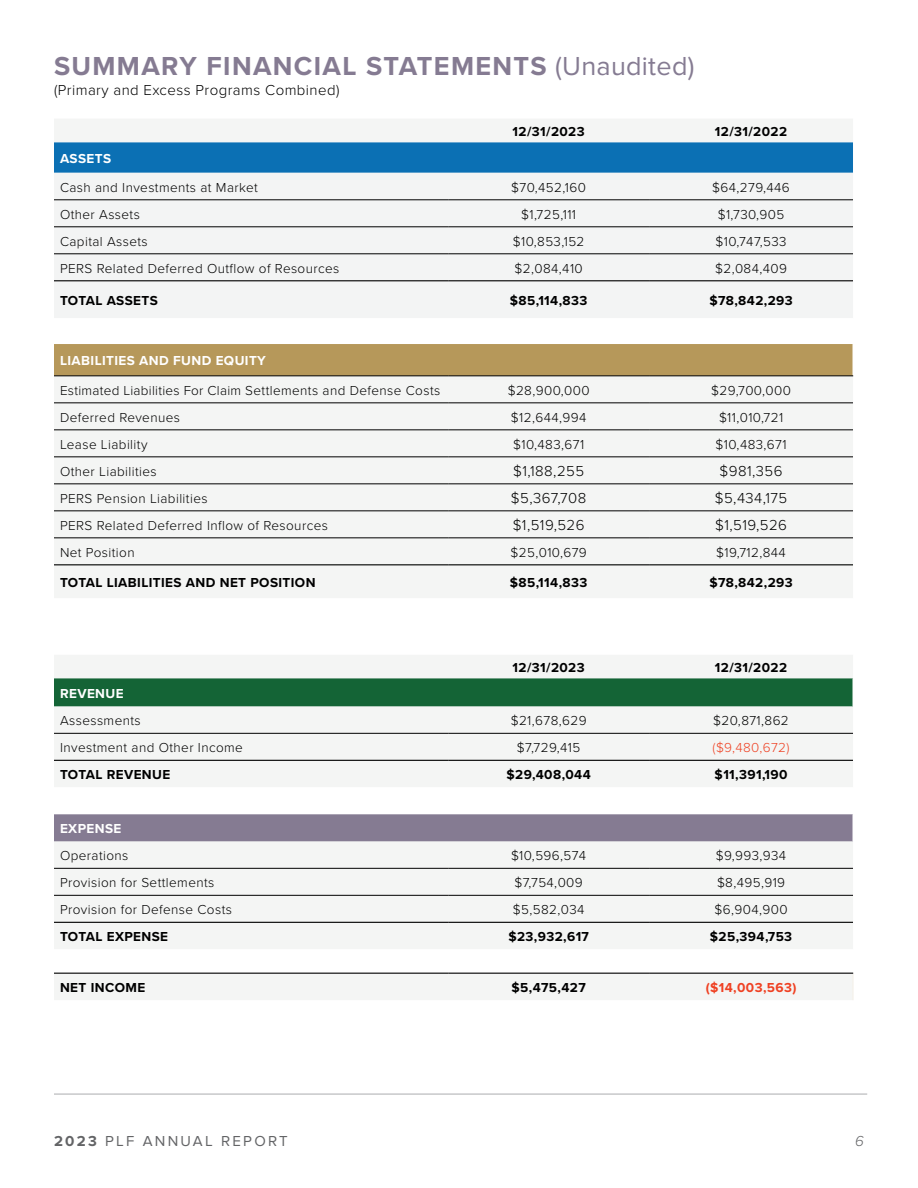
<style>
.page{position:relative;width:918px;height:1188px;background:#fff}
.page>*{position:absolute;margin:0;border:0;box-sizing:border-box;transform-origin:0 0}
.t1{font:700 27px "Proxima Nova";letter-spacing:.05em;color:#857b92}
.t2{font:300 15px "Proxima Nova";letter-spacing:.03em;color:#000}
.t3{font:15px "Proxima Nova";letter-spacing:.15em;color:#636466}
.t4{font:italic 300 15px "Proxima Nova";color:#636466}
.t5{font:300 13.5px "Proxima Nova";letter-spacing:.03em;color:#000}
.t6{font:700 13.5px "Proxima Nova";letter-spacing:.03em;color:#000}
.t7{font:700 13.5px "Proxima Nova";letter-spacing:.03em;color:#fff}
.t8{font:700 13.5px "Proxima Nova";letter-spacing:.03em;color:#ef4123}
.t9{font:300 13.5px "Proxima Nova";letter-spacing:.03em;color:#ef4123}
.s1{font-weight:400}
.s2{font-weight:700}
</style>
<div class="page">
<hr style="left:54px;top:1093px;width:813px;height:2px;background:#c7c8ca">
<div style="left:54px;top:119px;width:799px;height:881px;background:#f4f5f4"></div>
<div style="left:54px;top:142px;width:799px;height:31px;background:#0b70b4"></div>
<div style="left:54px;top:173px;width:799px;height:145px;background:#f3f4f4"></div>
<svg style="left:54px;top:318px;width:799px;height:655px;fill:#f4f5f4"></svg>
<div style="left:54px;top:344px;width:799px;height:32px;background:#b6985a"></div>
<div style="left:54px;top:678px;width:799px;height:28px;background:#146436"></div>
<div style="left:54px;top:814px;width:799px;height:27px;background:#857b92"></div>
<svg style="left:853px;top:974px;width:1px;height:26px"></svg>
<hr style="left:54px;top:200px;width:394px;height:1px;background:#000">
<hr style="left:448px;top:200px;width:201px;height:1px;background:#000">
<hr style="left:649px;top:200px;width:204px;height:1px;background:#000">
<hr style="left:54px;top:227px;width:394px;height:1px;background:#000">
<hr style="left:448px;top:227px;width:201px;height:1px;background:#000">
<hr style="left:649px;top:227px;width:204px;height:1px;background:#000">
<hr style="left:54px;top:254px;width:394px;height:1px;background:#000">
<hr style="left:448px;top:254px;width:201px;height:1px;background:#000">
<hr style="left:649px;top:254px;width:204px;height:1px;background:#000">
<hr style="left:54px;top:280px;width:394px;height:1px;background:#000">
<hr style="left:448px;top:280px;width:201px;height:1px;background:#000">
<hr style="left:649px;top:280px;width:204px;height:1px;background:#000">
<hr style="left:54px;top:376px;width:394px;height:1px;background:#000">
<hr style="left:448px;top:376px;width:201px;height:1px;background:#000">
<hr style="left:649px;top:376px;width:204px;height:1px;background:#000">
<hr style="left:54px;top:403px;width:394px;height:1px;background:#000">
<hr style="left:448px;top:403px;width:201px;height:1px;background:#000">
<hr style="left:649px;top:403px;width:204px;height:1px;background:#000">
<hr style="left:54px;top:430px;width:394px;height:1px;background:#000">
<hr style="left:448px;top:430px;width:201px;height:1px;background:#000">
<hr style="left:649px;top:430px;width:204px;height:1px;background:#000">
<hr style="left:54px;top:457px;width:394px;height:1px;background:#000">
<hr style="left:448px;top:457px;width:201px;height:1px;background:#000">
<hr style="left:649px;top:457px;width:204px;height:1px;background:#000">
<hr style="left:54px;top:484px;width:394px;height:1px;background:#000">
<hr style="left:448px;top:484px;width:201px;height:1px;background:#000">
<hr style="left:649px;top:484px;width:204px;height:1px;background:#000">
<hr style="left:54px;top:511px;width:394px;height:1px;background:#000">
<hr style="left:448px;top:511px;width:201px;height:1px;background:#000">
<hr style="left:649px;top:511px;width:204px;height:1px;background:#000">
<hr style="left:54px;top:538px;width:394px;height:1px;background:#000">
<hr style="left:448px;top:538px;width:201px;height:1px;background:#000">
<hr style="left:649px;top:538px;width:204px;height:1px;background:#000">
<hr style="left:54px;top:564px;width:394px;height:1px;background:#000">
<hr style="left:448px;top:564px;width:201px;height:1px;background:#000">
<hr style="left:649px;top:564px;width:204px;height:1px;background:#000">
<hr style="left:54px;top:733px;width:394px;height:1px;background:#000">
<hr style="left:448px;top:733px;width:201px;height:1px;background:#000">
<hr style="left:649px;top:733px;width:204px;height:1px;background:#000">
<hr style="left:54px;top:760px;width:394px;height:1px;background:#000">
<hr style="left:448px;top:760px;width:201px;height:1px;background:#000">
<hr style="left:649px;top:760px;width:204px;height:1px;background:#000">
<hr style="left:54px;top:868px;width:394px;height:1px;background:#000">
<hr style="left:448px;top:868px;width:201px;height:1px;background:#000">
<hr style="left:649px;top:868px;width:204px;height:1px;background:#000">
<hr style="left:54px;top:895px;width:394px;height:1px;background:#000">
<hr style="left:448px;top:895px;width:201px;height:1px;background:#000">
<hr style="left:649px;top:895px;width:204px;height:1px;background:#000">
<hr style="left:54px;top:922px;width:394px;height:1px;background:#000">
<hr style="left:448px;top:922px;width:201px;height:1px;background:#000">
<hr style="left:649px;top:922px;width:204px;height:1px;background:#000">
<hr style="left:54px;top:973px;width:394px;height:1px;background:#000">
<hr style="left:448px;top:973px;width:201px;height:1px;background:#000">
<hr style="left:649px;top:973px;width:204px;height:1px;background:#000">
<h1 class="t1" style="left:54px;top:46px;width:642px">SUMMARY FINANCIAL STATEMENTS <span class="s1">(Unaudited)</span></h1>
<p class="t2" style="left:54px;top:81px;width:287px">(Primary and Excess Programs Combined)</p>
<p class="t6" style="left:513px;top:121px;width:74px">12/31/2023</p>
<p class="t6" style="left:715px;top:121px;width:74px">12/31/2022</p>
<p class="t7" style="left:60px;top:148px;width:53px">ASSETS</p>
<p class="t5" style="left:60px;top:179px;width:199px">Cash and Investments at Market</p>
<p class="t5" style="left:511px;top:179px;width:76px">$70,452,160</p>
<p class="t5" style="left:712px;top:179px;width:79px">$64,279,446</p>
<p class="t5" style="left:60px;top:206px;width:81px">Other Assets</p>
<p class="t5" style="left:521px;top:206px;width:56px">$1,725,111</p>
<p class="t5" style="left:718px;top:206px;width:68px">$1,730,905</p>
<p class="t5" style="left:60px;top:233px;width:89px">Capital Assets</p>
<p class="t5" style="left:513px;top:233px;width:73px">$10,853,152</p>
<p class="t5" style="left:716px;top:233px;width:72px">$10,747,533</p>
<p class="t5" style="left:60px;top:260px;width:281px">PERS Related Deferred Outflow of Resources</p>
<p class="t5" style="left:515px;top:260px;width:70px">$2,084,410</p>
<p class="t5" style="left:715px;top:260px;width:73px">$2,084,409</p>
<p class="t6" style="left:60px;top:290px;width:99px">TOTAL ASSETS</p>
<p class="t6" style="left:510px;top:290px;width:79px">$85,114,833</p>
<p class="t6" style="left:709px;top:290px;width:85px">$78,842,293</p>
<p class="t7" style="left:60px;top:351px;width:207px">LIABILITIES AND FUND EQUITY</p>
<p class="t5" style="left:60px;top:382px;width:382px">Estimated Liabilities For Claim Settlements and Defense Costs</p>
<p class="t5" style="left:508px;top:382px;width:83px">$28,900,000</p>
<p class="t5" style="left:711px;top:382px;width:81px">$29,700,000</p>
<p class="t5" style="left:60px;top:409px;width:121px">Deferred Revenues</p>
<p class="t5" style="left:511px;top:409px;width:77px">$12,644,994</p>
<p class="t5" style="left:719px;top:409px;width:66px">$11,010,721</p>
<p class="t5" style="left:60px;top:436px;width:89px">Lease Liability</p>
<p class="t5" style="left:513px;top:436px;width:72px">$10,483,671</p>
<p class="t5" style="left:716px;top:436px;width:72px">$10,483,671</p>
<p class="t5" style="left:60px;top:463px;width:98px">Other Liabilities</p>
<p class="t2" style="left:513px;top:462px;width:72px">$1,188,255</p>
<p class="t2" style="left:720px;top:462px;width:64px">$981,356</p>
<p class="t5" style="left:60px;top:490px;width:149px">PERS Pension Liabilities</p>
<p class="t2" style="left:511px;top:489px;width:77px">$5,367,708</p>
<p class="t2" style="left:715px;top:489px;width:74px">$5,434,175</p>
<p class="t5" style="left:60px;top:517px;width:270px">PERS Related Deferred Inflow of Resources</p>
<p class="t2" style="left:513px;top:516px;width:73px">$1,519,526</p>
<p class="t2" style="left:715px;top:516px;width:73px">$1,519,526</p>
<p class="t5" style="left:60px;top:544px;width:76px">Net Position</p>
<p class="t5" style="left:511px;top:544px;width:78px">$25,010,679</p>
<p class="t5" style="left:716px;top:544px;width:71px">$19,712,844</p>
<p class="t6" style="left:60px;top:572px;width:257px">TOTAL LIABILITIES AND NET POSITION</p>
<p class="t6" style="left:510px;top:572px;width:79px">$85,114,833</p>
<p class="t6" style="left:709px;top:572px;width:85px">$78,842,293</p>
<p class="t6" style="left:513px;top:657px;width:74px">12/31/2023</p>
<p class="t6" style="left:715px;top:657px;width:74px">12/31/2022</p>
<p class="t7" style="left:60px;top:683px;width:65px">REVENUE</p>
<p class="t5" style="left:60px;top:713px;width:82px">Assessments</p>
<p class="t5" style="left:511px;top:713px;width:77px">$21,678,629</p>
<p class="t5" style="left:713px;top:713px;width:77px">$20,871,862</p>
<p class="t5" style="left:60px;top:740px;width:184px">Investment and Other Income</p>
<p class="t5" style="left:517px;top:740px;width:65px">$7,729,415</p>
<p class="t9" style="left:713px;top:740px;width:79px">($9,480,672)</p>
<p class="t6" style="left:60px;top:765px;width:112px">TOTAL REVENUE</p>
<p class="t6" style="left:506px;top:765px;width:86px">$29,408,044</p>
<p class="t6" style="left:715px;top:765px;width:74px">$11,391,190</p>
<p class="t7" style="left:60px;top:819px;width:63px">EXPENSE</p>
<p class="t5" style="left:60px;top:848px;width:70px">Operations</p>
<p class="t5" style="left:511px;top:848px;width:77px">$10,596,574</p>
<p class="t5" style="left:716px;top:848px;width:72px">$9,993,934</p>
<p class="t5" style="left:60px;top:875px;width:156px">Provision for Settlements</p>
<p class="t5" style="left:515px;top:875px;width:70px">$7,754,009</p>
<p class="t5" style="left:717px;top:875px;width:70px">$8,495,919</p>
<p class="t5" style="left:60px;top:902px;width:174px">Provision for Defense Costs</p>
<p class="t5" style="left:513px;top:902px;width:73px">$5,582,034</p>
<p class="t5" style="left:715px;top:902px;width:75px">$6,904,900</p>
<p class="t6" style="left:60px;top:927px;width:110px">TOTAL EXPENSE</p>
<p class="t6" style="left:508px;top:927px;width:82px">$23,932,617</p>
<p class="t6" style="left:710px;top:927px;width:84px">$25,394,753</p>
<p class="t6" style="left:60px;top:977px;width:87px">NET INCOME</p>
<p class="t6" style="left:512px;top:977px;width:76px">$5,475,427</p>
<p class="t8" style="left:706px;top:977px;width:92px">($14,003,563)</p>
<p class="t3" style="left:54px;top:1133px;width:235px"><span class="s2">2023</span> PLF ANNUAL REPORT</p>
<p class="t4" style="left:855px;top:1133px;width:10px">6</p>
</div>
